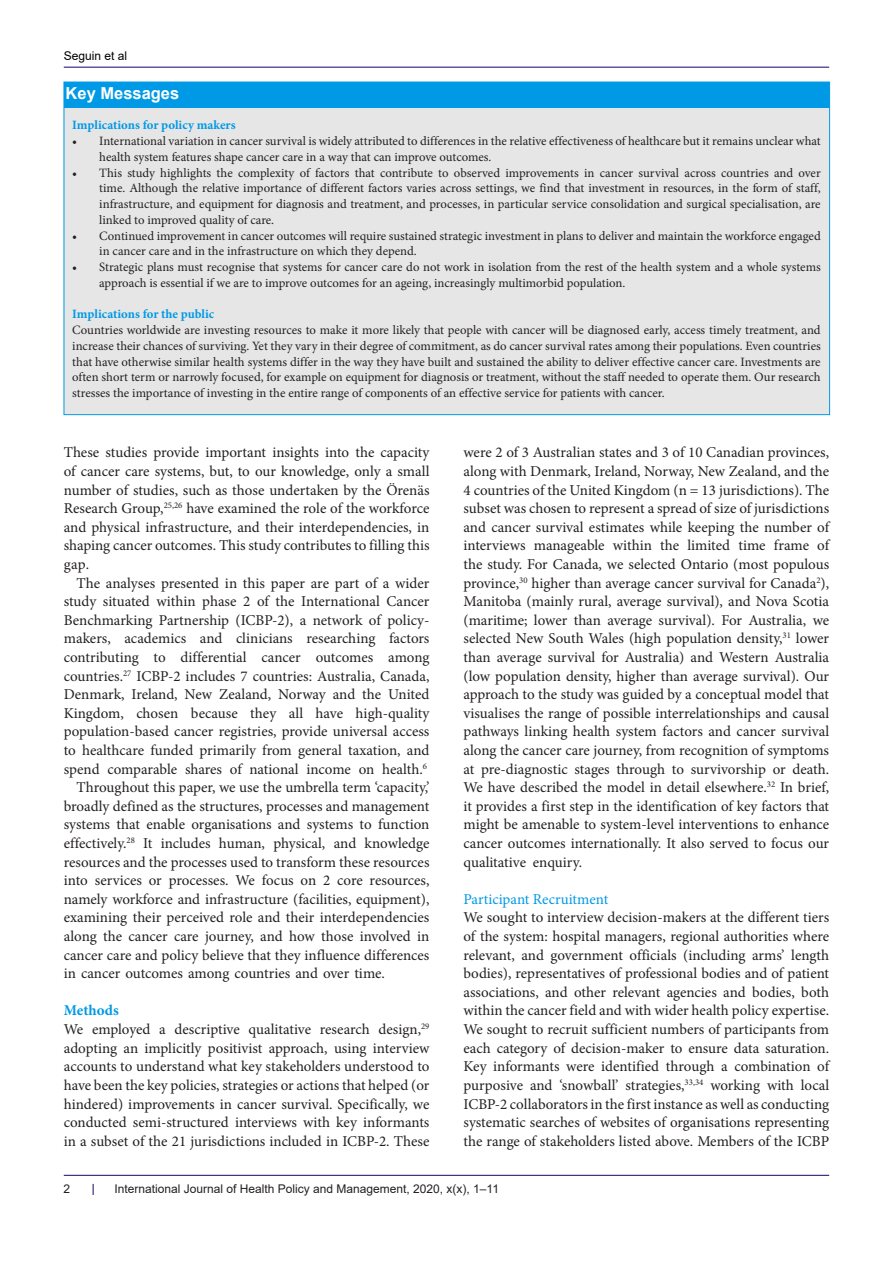
<style>
.page{position:relative;width:893px;height:1263px;background:#fff}
.page>*{position:absolute;margin:0;border:0;box-sizing:border-box;transform-origin:0 0}
.t1{font:700 16.5px "Arial";color:#fff}
.t2{font:15px/18.6px "Minion Pro";letter-spacing:-.005em;color:#231f20;text-align:justify}
.heading_1{font:15px "Minion Pro";color:#0099e5}
.heading_1-2{font:700 15px "Minion Pro";color:#0099e5}
.t3{font:12.75px/15.8px "Minion Pro";letter-spacing:-.005em;color:#231f20}
.t4{font:700 12.75px "Minion Pro";color:#0099e5}
.t5{font:12px "Arial";color:#231f20}
.t6{font:12px "Arial";color:#000001}
</style>
<div class="page">
<hr style="left:64px;top:67px;width:765px;height:1px;background:#190066">
<hr style="left:64px;top:1175px;width:765px;height:1px;background:#190066">
<div style="left:64px;top:82px;width:766px;height:333px;background:#e6e6e6;border:1px solid #0099e5"></div>
<div style="left:64px;top:82px;width:766px;height:26px;background:#0099e5"></div>
<p class="t6" style="left:64px;top:48px;width:65px">Seguin et al</p>
<p class="t1" style="left:66px;top:81px;width:115px">Key Messages</p>
<p class="t4" style="left:72px;top:116px;width:165px">Implications for policy makers</p>
<p class="t3" style="left:99px;top:133px;width:723px;text-indent:-27px">• International variation in cancer survival is widely attributed to differences in the relative effectiveness of healthcare but it remains unclear what health system features shape cancer care in a way that can improve outcomes.</p>
<p class="t3" style="left:99px;top:165px;width:723px;text-align:justify;text-indent:-27px">• This study highlights the complexity of factors that contribute to observed improvements in cancer survival across countries and over time. Although the relative importance of different factors varies across settings, we find that investment in resources, in the form of staff, infrastructure, and equipment for diagnosis and treatment, and processes, in particular service consolidation and surgical specialisation, are linked to improved quality of care.</p>
<p class="t3" style="left:99px;top:228px;width:723px;text-indent:-27px">• Continued improvement in cancer outcomes will require sustained strategic investment in plans to deliver and maintain the workforce engaged in cancer care and in the infrastructure on which they depend.</p>
<p class="t3" style="left:99px;top:259px;width:723px;text-indent:-27px">• Strategic plans must recognise that systems for cancer care do not work in isolation from the rest of the health system and a whole systems approach is essential if we are to improve outcomes for an ageing, increasingly multimorbid population.</p>
<p class="t4" style="left:72px;top:305px;width:144px">Implications for the public</p>
<p class="t3" style="left:72px;top:322px;width:750px;text-align:justify">Countries worldwide are investing resources to make it more likely that people with cancer will be diagnosed early, access timely treatment, and increase their chances of surviving. Yet they vary in their degree of commitment, as do cancer survival rates among their populations. Even countries that have otherwise similar health systems differ in the way they have built and sustained the ability to deliver effective cancer care. Investments are often short term or narrowly focused, for example on equipment for diagnosis or treatment, without the staff needed to operate them. Our research stresses the importance of investing in the entire range of components of an effective service for patients with cancer.</p>
<p class="t2" style="left:64px;top:443px;width:367px">These studies provide important insights into the capacity of cancer care systems, but, to our knowledge, only a small number of studies, such as those undertaken by the Örenäs Research Group,<sup>25,26</sup> have examined the role of the workforce and physical infrastructure, and their interdependencies, in shaping cancer outcomes. This study contributes to filling this gap.</p>
<p class="t2" style="left:64px;top:574px;width:367px;text-indent:13px">The analyses presented in this paper are part of a wider study situated within phase 2 of the International Cancer Benchmarking Partnership (ICBP-2), a network of policy&shy;makers, academics and clinicians researching factors contributing to differential cancer outcomes among countries.<sup>27</sup> ICBP-2 includes 7 countries: Australia, Canada, Denmark, Ireland, New Zealand, Norway and the United Kingdom, chosen because they all have high-quality population-based cancer registries, provide universal access to healthcare funded primarily from general taxation, and spend comparable shares of national income on health.<sup>6</sup></p>
<p class="t2" style="left:64px;top:778px;width:367px;text-indent:13px">Throughout this paper, we use the umbrella term ‘capacity,’ broadly defined as the structures, processes and management systems that enable organisations and systems to function effectively.<sup>28</sup> It includes human, physical, and knowledge resources and the processes used to transform these resources into services or processes. We focus on 2 core resources, namely workforce and infrastructure (facilities, equipment), examining their perceived role and their interdependencies along the cancer care journey, and how those involved in cancer care and policy believe that they influence differences in cancer outcomes among countries and over time.</p>
<p class="heading_1-2" style="left:64px;top:1000px;width:56px">Methods</p>
<p class="t2" style="left:64px;top:1020px;width:367px">We employed a descriptive qualitative research design,<sup>29 </sup>adopting an implicitly positivist approach, using interview accounts to understand what key stakeholders understood to have been the key policies, strategies or actions that helped (or hindered) improvements in cancer survival. Specifically, we conducted semi-structured interviews with key informants in a subset of the 21 jurisdictions included in ICBP-2. These</p>
<p class="t2" style="left:463px;top:443px;width:367px">were 2 of 3 Australian states and 3 of 10 Canadian provinces, along with Denmark, Ireland, Norway, New Zealand, and the 4 countries of the United Kingdom (n = 13 jurisdictions). The subset was chosen to represent a spread of size of jurisdictions and cancer survival estimates while keeping the number of interviews manageable within the limited time frame of the study. For Canada, we selected Ontario (most populous province,<sup>30</sup> higher than average cancer survival for Canada<sup>2</sup>), Manitoba (mainly rural, average survival), and Nova Scotia (maritime; lower than average survival). For Australia, we selected New South Wales (high population density,<sup>31</sup> lower than average survival for Australia) and Western Australia (low population density, higher than average survival). Our approach to the study was guided by a conceptual model that visualises the range of possible interrelationships and causal pathways linking health system factors and cancer survival along the cancer care journey, from recognition of symptoms at pre-diagnostic stages through to survivorship or death.<br>We have described the model in detail elsewhere.<sup>32</sup> In brief, it provides a first step in the identification of key factors that might be amenable to system-level interventions to enhance cancer outcomes internationally. It also served to focus our qualitative enquiry.</p>
<p class="heading_1" style="left:463px;top:889px;width:146px">Participant Recruitment</p>
<p class="t2" style="left:463px;top:908px;width:367px">We sought to interview decision-makers at the different tiers of the system: hospital managers, regional authorities where relevant, and government officials (including arms’ length bodies), representatives of professional bodies and of patient associations, and other relevant agencies and bodies, both within the cancer field and with wider health policy expertise.<br>We sought to recruit sufficient numbers of participants from each category of decision-maker to ensure data saturation.<br>Key informants were identified through a combination of purposive and ‘snowball’ strategies,<sup>33,34</sup> working with local ICBP-2 collaborators in the first instance as well as conducting systematic searches of websites of organisations representing the range of stakeholders listed above. Members of the ICBP</p>
<p class="t5" style="left:64px;top:1180px;width:8px">2</p>
<p class="t5" style="left:114px;top:1180px;width:386px">International Journal of Health Policy and Management, 2020, x(x), 1–11</p>
</div>
